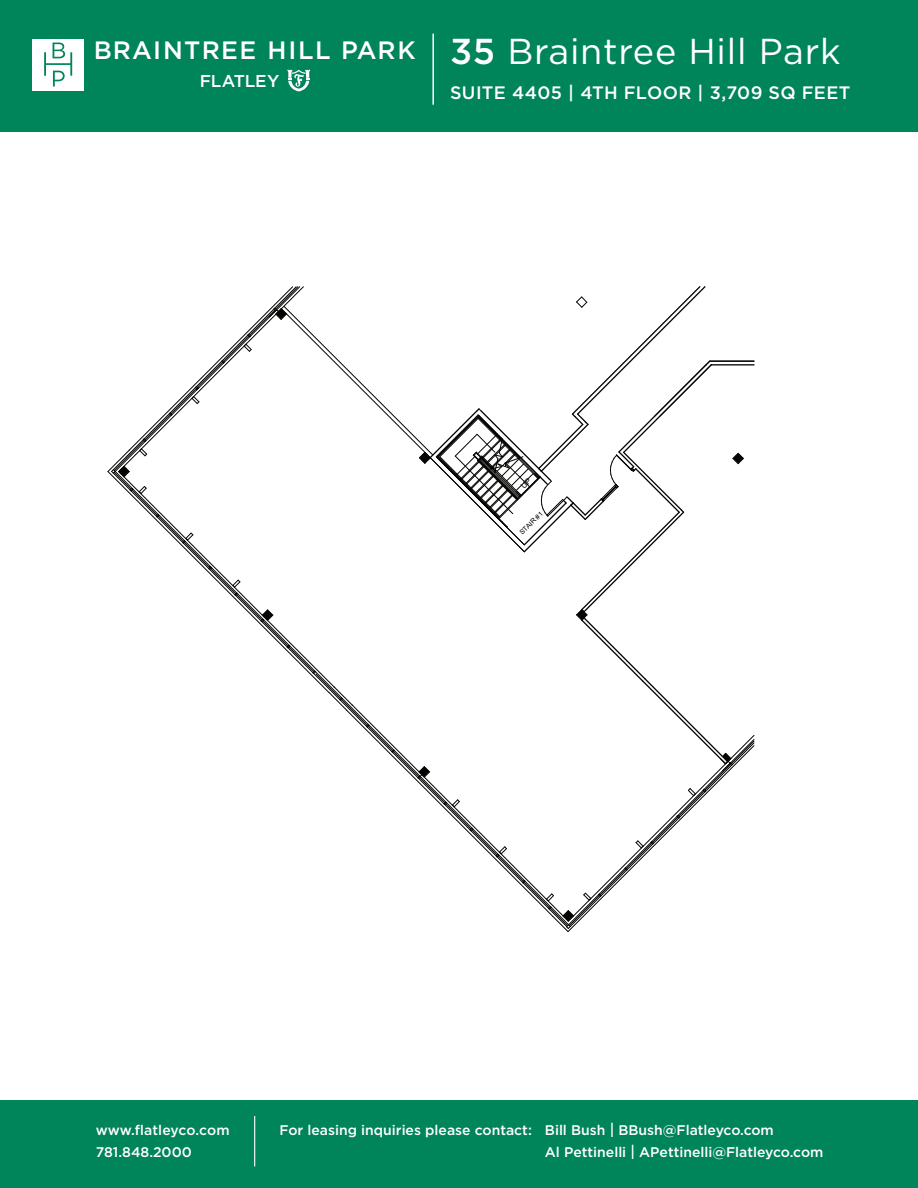
<style>
.page{position:relative;width:918px;height:1188px;background:#fff}
.page>*{position:absolute;margin:0;border:0;box-sizing:border-box;transform-origin:0 0}
.t1{font:36px "Gotham";letter-spacing:.02em;color:#fff}
.t2{font:500 25.05px "Gotham";letter-spacing:.05em;color:#fff}
.t3{font:500 18px "Gotham";letter-spacing:.015em;color:#fff}
.t4{font:500 17.1px "Gotham";letter-spacing:-.005em;color:#fff}
.t5{font:500 13.95px/22.5px "Gotham";color:#fff}
.t6{font:6.75px "Arial";color:#040503;scale:1.07 1}
.s1{font-weight:500}
.s2{font-size:15.3px}
</style>
<div class="page">
<div style="left:0;top:0;width:918px;height:132px;background:#00845a"></div>
<hr style="left:432px;top:34px;width:2px;height:71px;background:#fff">
<div style="left:33px;top:39px;width:51px;height:51px;background:#fff"></div>
<svg style="left:44px;top:43px;width:28px;height:43px"></svg>
<svg style="left:287px;top:70px;width:23px;height:21px"></svg>
<div style="left:0;top:1100px;width:918px;height:88px;background:#00845a"></div>
<hr style="left:254px;top:1116px;width:1px;height:50px;background:#fff">
<svg style="left:108px;top:287px;width:646px;height:645px"></svg>
<h2 class="t2" style="left:94px;top:34px;width:324px">BRAINTREE HILL PARK</h2>
<p class="t4" style="left:200px;top:70px;width:81px">FLATLEY</p>
<h1 class="t1" style="left:450px;top:28px;width:392px"><span class="s1">35</span> Braintree Hill Park</h1>
<p class="t3" style="left:450px;top:81px;width:402px">SUITE 4405 | 4TH FLOOR | 3,709 SQ FEET</p>
<p class="t6" style="left:517px;top:530px;width:29px;rotate:-45deg">STAIR #1</p>
<p class="t5" style="left:96px;top:1119px;width:135px">www.flatleyco.com<br>781.848.2000</p>
<p class="t5" style="left:545px;top:1119px;width:280px;text-indent:-266px">For leasing inquiries please contact: Bill Bush <span class="s2">|</span> BBush@Flatleyco.com<br>Al Pettinelli <span class="s2">|</span> APettinelli@Flatleyco.com</p>
</div>
